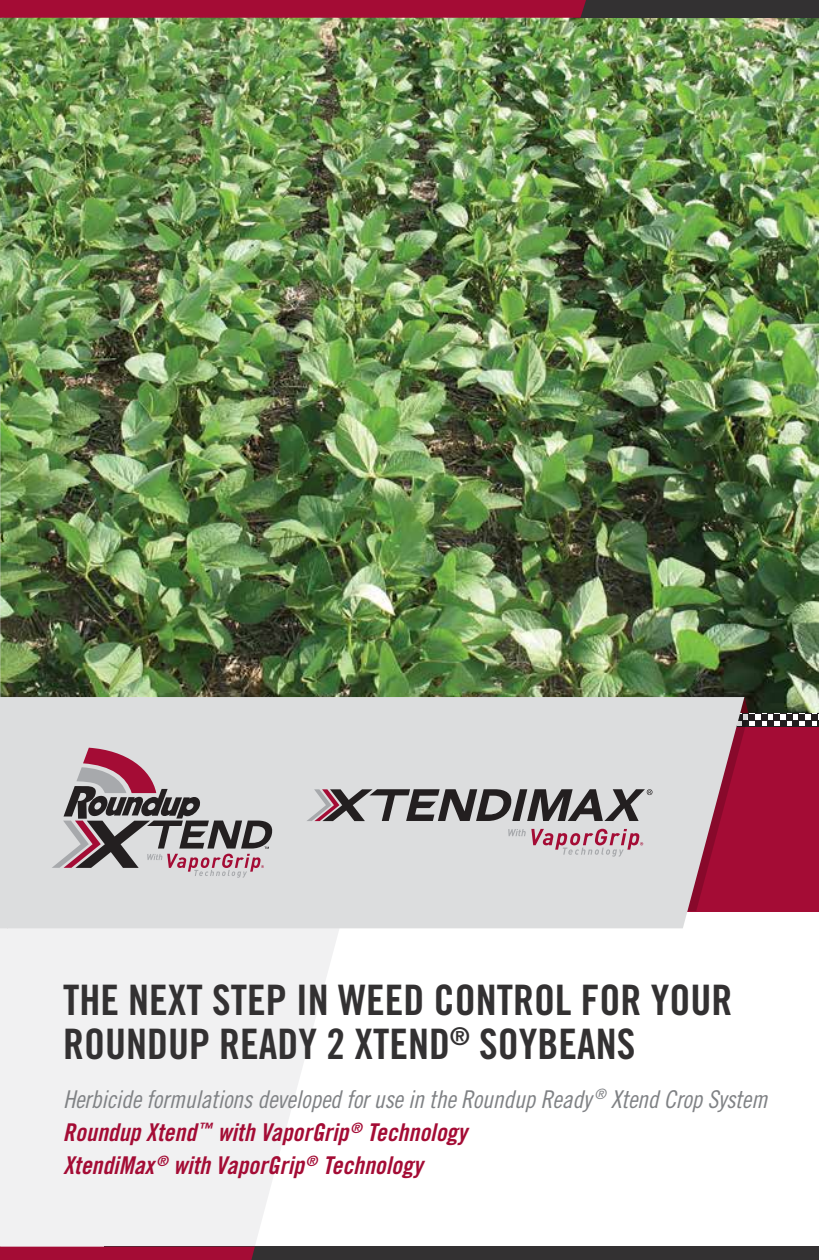
<style>
.page{position:relative;width:819px;height:1260px;background:#fff}
.page>*{position:absolute;margin:0;border:0;box-sizing:border-box;transform-origin:0 0}
.t1{font:42px/43.8px "Trade Gothic Bold Cond Twenty";color:#333132}
.t2{font:24.5px/33.2px "Trade Gothic Bold Cond Twenty Obl";color:#a40c35}
.t3{font:24.5px "Trade Gothic Cond Eighteen Obl";letter-spacing:-.01em;color:#808285}
</style>
<div class="page">
<img style="left:0;top:18px;width:819px;height:696px">
<svg style="left:0;top:384px;width:1px;height:313px"></svg>
<svg style="left:0;top:928px;width:345px;height:319px;fill:#f1f1f2"></svg>
<div style="left:573px;top:0;width:246px;height:18px;background:#333132"></div>
<div style="left:105px;top:1247px;width:714px;height:13px;background:#333132"></div>
<div style="left:0;top:1247px;width:255px;height:13px;background:#a40c35"></div>
<div style="left:0;top:0;width:586px;height:18px;background:#a40c35"></div>
<div style="left:63px;top:714px;width:756px;height:197px;background:#a40c35"></div>
<div style="left:786px;top:720px;width:7px;height:6px;background:#fff"></div>
<svg style="left:793px;top:714px;width:26px;height:12px"></svg>
<div style="left:786px;top:714px;width:7px;height:6px;background:#231f20"></div>
<div style="left:761px;top:720px;width:7px;height:6px;background:#fff"></div>
<svg style="left:768px;top:714px;width:18px;height:12px"></svg>
<div style="left:761px;top:714px;width:7px;height:6px;background:#231f20"></div>
<svg style="left:744px;top:697px;width:17px;height:33px"></svg>
<div style="left:0;top:697px;width:744px;height:231px;background:#dcddde"></div>
<svg style="left:52px;top:748px;width:220px;height:130px;background:#b2a6aa"></svg>
<svg style="left:306px;top:789px;width:346px;height:32px;background:#878385"></svg>
<svg style="left:508px;top:829px;width:135px;height:28px;background:#cfb4bc"></svg>
<h1 class="t1" style="left:63px;top:978px;width:671px">THE NEXT STEP IN WEED CONTROL FOR YOUR<br>ROUNDUP READY 2 XTEND<sup>®</sup> SOYBEANS</h1>
<p class="t3" style="left:63px;top:1084px;width:706px">Herbicide formulations developed for use in the Roundup Ready <sup>®</sup> Xtend Crop System</p>
<p class="t2" style="left:63px;top:1115px;width:405px">Roundup Xtend<sup>™</sup> with VaporGrip <sup>®</sup> Technology<br>XtendiMax <sup>®</sup> with VaporGrip <sup>®</sup> Technology</p>
</div>
